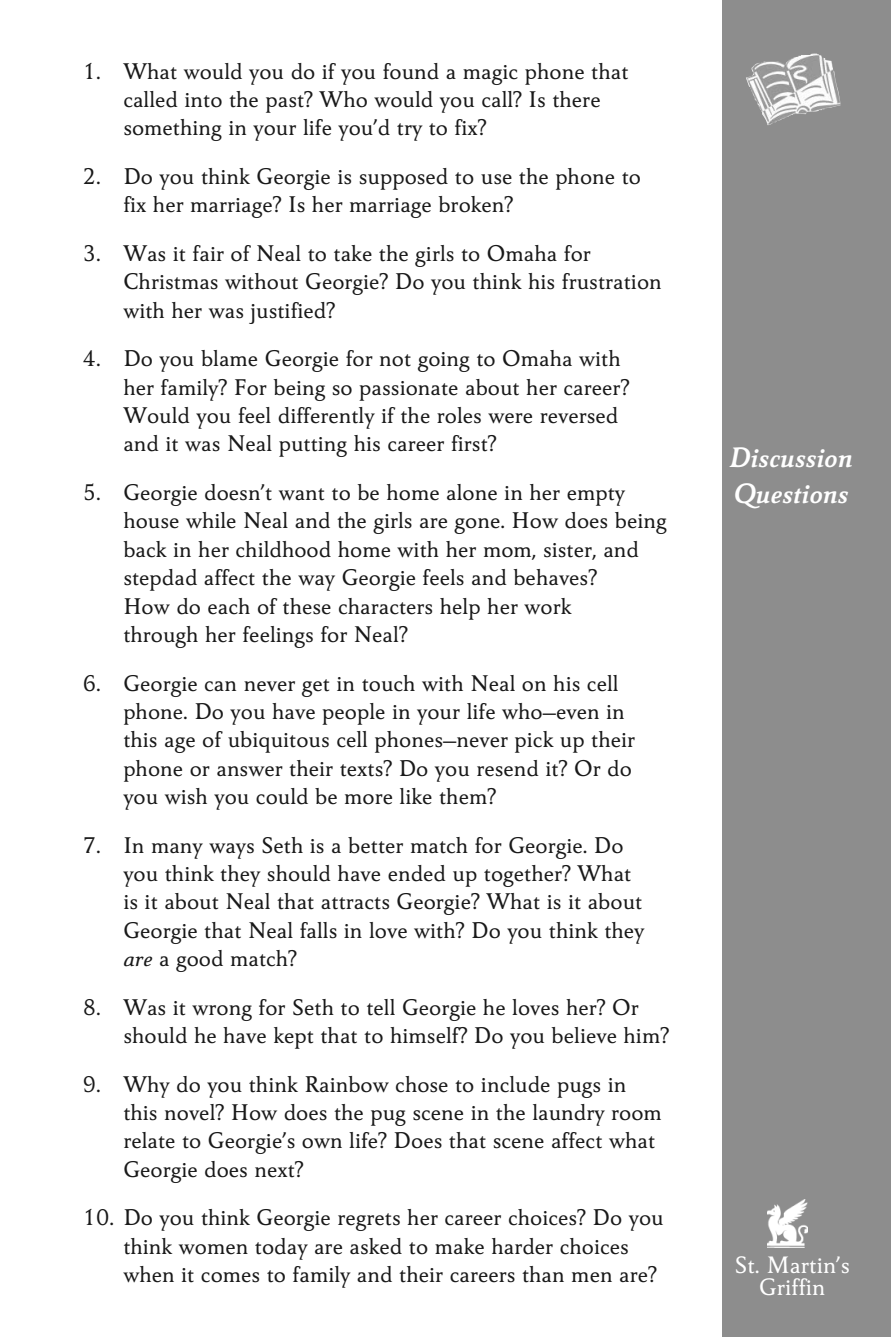
<style>
.page{position:relative;width:891px;height:1337px;background:#fff}
.page>*{position:absolute;margin:0;border:0;box-sizing:border-box;transform-origin:0 0}
.t1{font:italic 700 29.25px/36px "Carre Noir Std";color:#fff}
.t2{font:500 24.75px "Carre Noir Std";color:#fff}
.t3{font:500 23.62px/28.3px "Carre Noir Std";color:#191919}
.s1{font-style:italic}
</style>
<div class="page">
<div style="left:721px;top:0;width:170px;height:1336px;background:#8d8d8d"></div>
<img style="left:746px;top:53px;width:94px;height:72px">
<img style="left:767px;top:1199px;width:41px;height:47px">
<p class="t3" style="left:123px;top:57px;width:507px;text-indent:-40px">1. What would you do if you found a magic phone that called into the past? Who would you call? Is there something in your life you’d try to fix?</p>
<p class="t3" style="left:123px;top:162px;width:519px;text-indent:-40px">2. Do you think Georgie is supposed to use the phone to fix her marriage? Is her marriage broken?</p>
<p class="t3" style="left:123px;top:239px;width:540px;text-indent:-40px">3. Was it fair of Neal to take the girls to Omaha for<br>Christmas without Georgie? Do you think his frustration with her was justified?</p>
<p class="t3" style="left:123px;top:345px;width:508px;text-indent:-40px">4. Do you blame Georgie for not going to Omaha with her family? For being so passionate about her career?<br>Would you feel differently if the roles were reversed and it was Neal putting his career first?</p>
<p class="t3" style="left:123px;top:478px;width:545px;text-indent:-40px">5. Georgie doesn’t want to be home alone in her empty house while Neal and the girls are gone. How does being back in her childhood home with her mom, sister, and stepdad affect the way Georgie feels and behaves?<br>How do each of these characters help her work<br>through her feelings for Neal?</p>
<p class="t3" style="left:123px;top:669px;width:513px;text-indent:-40px">6. Georgie can never get in touch with Neal on his cell phone. Do you have people in your life who–even in this age of ubiquitous cell phones–never pick up their phone or answer their texts? Do you resend it? Or do you wish you could be more like them?</p>
<p class="t3" style="left:123px;top:831px;width:523px;text-indent:-40px">7. In many ways Seth is a better match for Georgie. Do you think they should have ended up together? What is it about Neal that attracts Georgie? What is it about Georgie that Neal falls in love with? Do you think they <span class="s1">are</span> a good match?</p>
<p class="t3" style="left:123px;top:993px;width:547px;text-indent:-40px">8. Was it wrong for Seth to tell Georgie he loves her? Or should he have kept that to himself? Do you believe him?</p>
<p class="t3" style="left:123px;top:1070px;width:540px;text-indent:-40px">9. Why do you think Rainbow chose to include pugs in this novel? How does the pug scene in the laundry room relate to Georgie’s own life? Does that scene affect what Georgie does next?</p>
<p class="t3" style="left:123px;top:1203px;width:542px;text-indent:-40px">10. Do you think Georgie regrets her career choices? Do you think women today are asked to make harder choices when it comes to family and their careers than men are?</p>
<p class="t1" style="left:729px;top:440px;width:125px">Discussion<br>Questions</p>
<p class="t2" style="left:735px;top:1250px;width:117px">St. Martin’s</p>
<p class="t2" style="left:759px;top:1272px;width:68px">Griffin</p>
</div>
